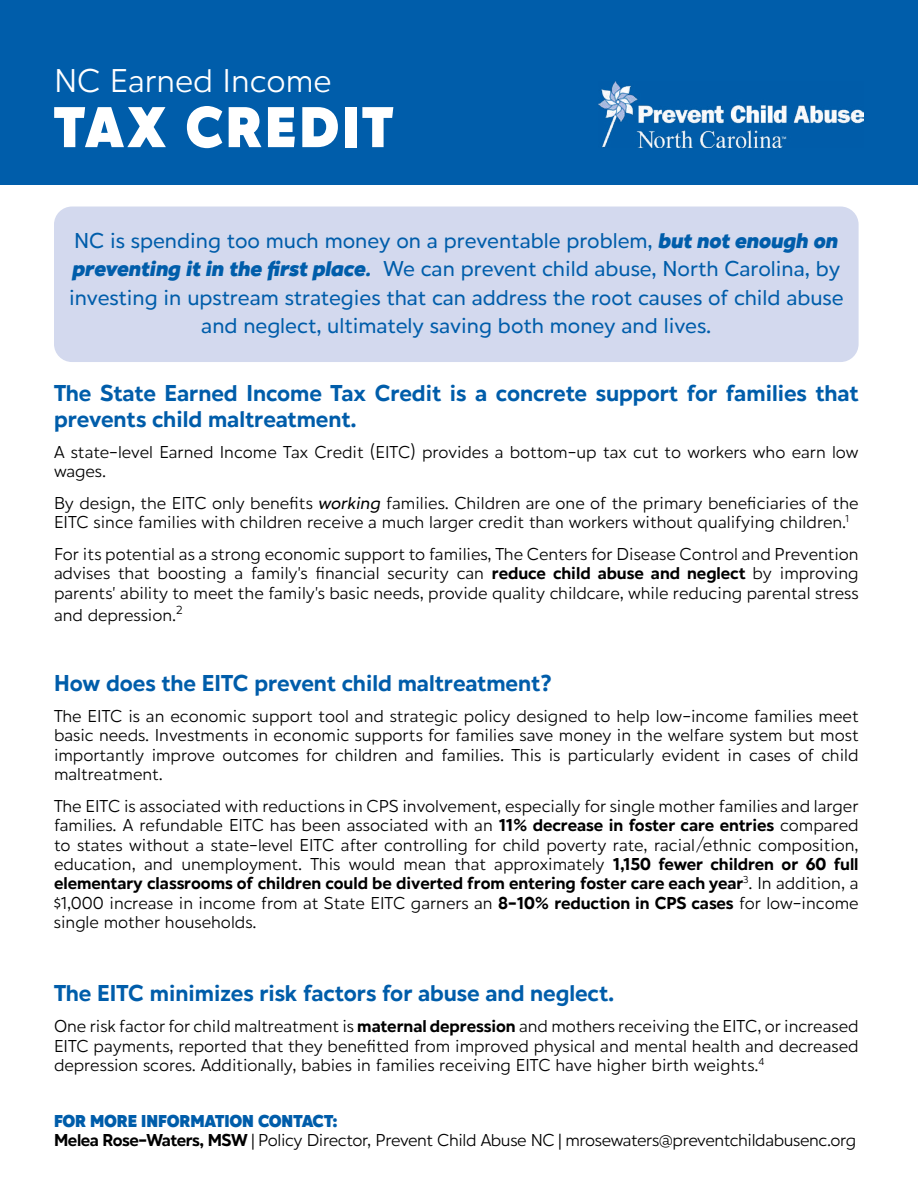
<style>
.page{position:relative;width:918px;height:1188px;background:#fff}
.page>*{position:absolute;margin:0;border:0;box-sizing:border-box;transform-origin:0 0}
.t1{font:800 60px "Hartwell";letter-spacing:.05em;color:#fff}
.t2{font:34.35px "Hartwell";color:#fff}
.t3{font:700 24px/26px "Hartwell";color:#005daa}
.t4{font:500 22.5px/28.5px "Hartwell";color:#005daa;text-align:center}
.t5{font:18px/19.4px "Hartwell";letter-spacing:-.005em;color:#000;text-align:justify}
.t6{font:18px/19.4px "Hartwell";letter-spacing:-.025em;color:#000}
.s1{font-weight:800;font-style:italic}
.s2{font-weight:700;font-style:italic}
.s3{font-weight:500;font-style:italic}
.s4{font-weight:700}
.s5{font-weight:800;color:#005daa}
</style>
<div class="page">
<div style="left:54px;top:207px;width:805px;height:155px;background:#d3d9ee;border-radius:18px"></div>
<div style="left:0;top:0;width:918px;height:185px;background:#005daa"></div>
<img style="left:599px;top:82px;width:265px;height:65px">
<h2 class="t2" style="left:54px;top:61px;width:279px">NC Earned Income</h2>
<h1 class="t1" style="left:54px;top:92px;width:341px">TAX CREDIT</h1>
<p class="t4" style="left:69px;top:228px;width:776px">NC is spending too much money on a preventable problem, <span class="s1">but not enough on preventing it in the first place</span><span class="s2">.</span> We can prevent child abuse, North Carolina, by investing in upstream strategies that can address the root causes of child abuse and neglect, ultimately saving both money and lives.</p>
<h3 class="t3" style="left:54px;top:382px;width:806px">The State Earned Income Tax Credit is a concrete support for families that prevents child maltreatment.</h3>
<p class="t5" style="left:54px;top:444px;width:806px">A state-level Earned Income Tax Credit (EITC) provides a bottom-up tax cut to workers who earn low wages.</p>
<p class="t5" style="left:54px;top:495px;width:806px">By design, the EITC only benefits <span class="s3">working</span> families. Children are one of the primary beneficiaries of the<br>EITC since families with children receive a much larger credit than workers without qualifying children.<sup>1</sup></p>
<p class="t5" style="left:54px;top:546px;width:806px">For its potential as a strong economic support to families, The Centers for Disease Control and Prevention advises that boosting a family’s financial security can <span class="s4">reduce child abuse and neglect</span> by improving parents’ ability to meet the family’s basic needs, provide quality childcare, while reducing parental stress</p>
<p class="t5" style="left:54px;top:607px;width:130px">and depression.<sup>2</sup></p>
<h3 class="t3" style="left:54px;top:672px;width:500px">How does the EITC prevent child maltreatment?</h3>
<p class="t5" style="left:54px;top:708px;width:806px">The EITC is an economic support tool and strategic policy designed to help low-income families meet basic needs. Investments in economic supports for families save money in the welfare system but most importantly improve outcomes for children and families. This is particularly evident in cases of child maltreatment.</p>
<p class="t5" style="left:54px;top:798px;width:806px">The EITC is associated with reductions in CPS involvement, especially for single mother families and larger families. A refundable EITC has been associated with an <span class="s4">11% decrease in foster care entries</span> compared to states without a state-level EITC after controlling for child poverty rate, racial/ethnic composition, education, and unemployment. This would mean that approximately <span class="s4">1,150 fewer children or 60 full elementary classrooms of children could be diverted from entering foster care each year</span><sup>3</sup>. In addition, a $1,000 increase in income from at State EITC garners an <span class="s4">8-10% reduction in CPS cases</span> for low-income single mother households.</p>
<h3 class="t3" style="left:54px;top:982px;width:562px">The EITC minimizes risk factors for abuse and neglect.</h3>
<p class="t5" style="left:54px;top:1018px;width:806px">One risk factor for child maltreatment is <span class="s4">maternal depression</span> and mothers receiving the EITC, or increased EITC payments, reported that they benefitted from improved physical and mental health and decreased depression scores. Additionally, babies in families receiving EITC have higher birth weights.<sup>4</sup></p>
<p class="t6" style="left:54px;top:1113px;width:804px"><span class="s5">FOR MORE INFORMATION CONTACT:<br></span><span class="s4">Melea Rose-Waters, MSW</span> | Policy Director, Prevent Child Abuse NC | mrosewaters@preventchildabusenc.org</p>
</div>
